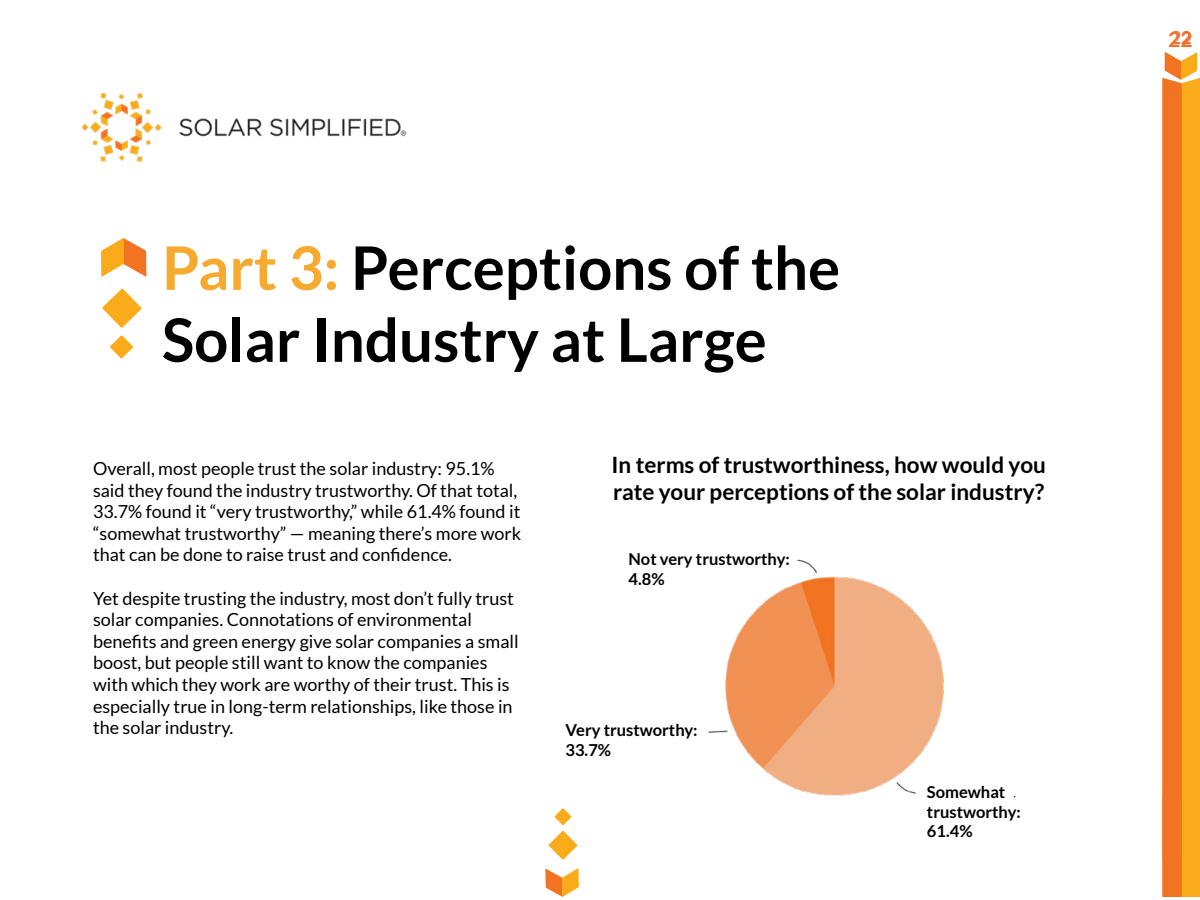
<style>
.page{position:relative;width:1200px;height:900px;background:#fff}
.page>*{position:absolute;margin:0;border:0;box-sizing:border-box;transform-origin:0 0}
.t1{font:700 60px/72px "Lato";color:#000}
.t2{font:700 22.5px/27px "Lato";color:#000}
.t3{font:700 21px "Lato";color:#ef732f}
.t4{font:18px/21.6px "Lato";color:#000}
.t5{font:700 18px "Lato";color:#ef732f}
.t6{font:700 16.5px/19.8px "Lato";color:#000}
.s1{color:#f6aa2f}
</style>
<div class="page">
<svg style="left:545px;top:868px;width:34px;height:29px"></svg>
<svg style="left:548px;top:808px;width:30px;height:52px"></svg>
<img style="left:81px;top:93px;width:326px;height:69px">
<svg style="left:101px;top:238px;width:45px;height:39px"></svg>
<svg style="left:102px;top:288px;width:40px;height:40px"></svg>
<svg style="left:110px;top:335px;width:23px;height:24px"></svg>
<svg style="left:1162px;top:52px;width:38px;height:845px;background:#f69023"></svg>
<img style="left:708px;top:553px;width:308px;height:245px">
<div style="left:622px;top:554px;width:175px;height:12px;background:#fff"></div>
<div style="left:920px;top:784px;width:175px;height:12px;background:#fff"></div>
<h1 class="t1" style="left:162px;top:231px;width:680px"><span class="s1">Part 3:</span> Perceptions of the<br>Solar Industry at Large</h1>
<p class="t4" style="left:93px;top:458px;width:430px">Overall, most people trust the solar industry: 95.1% said they found the industry trustworthy. Of that total, 33.7% found it “very trustworthy,” while 61.4% found it “somewhat trustworthy” — meaning there’s more work that can be done to raise trust and confidence.</p>
<p class="t4" style="left:93px;top:587px;width:427px">Yet despite trusting the industry, most don’t fully trust solar companies. Connotations of environmental benefits and green energy give solar companies a small boost, but people still want to know the companies with which they work are worthy of their trust. This is especially true in long-term relationships, like those in the solar industry.</p>
<p class="t2" style="left:612px;top:451px;width:436px">In terms of trustworthiness, how would you rate your perceptions of the solar industry?</p>
<p class="t6" style="left:628px;top:549px;width:163px">Not very trustworthy:<br>4.8%</p>
<p class="t6" style="left:566px;top:720px;width:134px">Very trustworthy:<br>33.7%</p>
<p class="t6" style="left:927px;top:782px;width:95px">Somewhat trustworthy:<br>61.4%</p>
<p class="t5" style="left:1171px;top:28px;width:22px">22</p>
<p class="t3" style="left:1168px;top:27px;width:26px">22</p>
</div>
